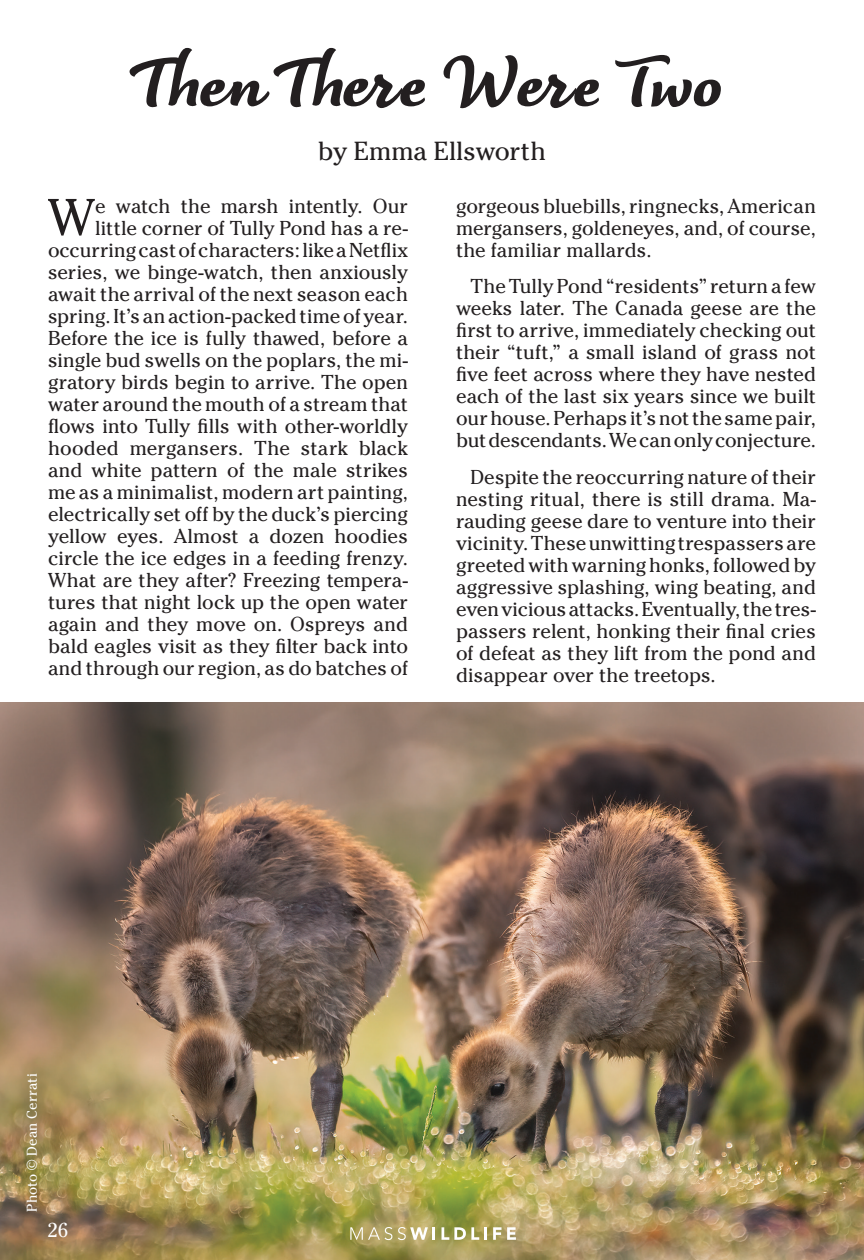
<style>
.page{position:relative;width:864px;height:1260px;background:#fff}
.page>*{position:absolute;margin:0;border:0;box-sizing:border-box;transform-origin:0 0}
.t1{font:900 80px "Dolce";letter-spacing:-.005em;color:#231f20}
.t2{font:51.2px "Cheltenham";color:#231f20}
.t3{font:26px "Cheltenham";letter-spacing:-.005em;color:#231f20}
.t4{font:20px/22px "Cheltenham";color:#231f20;text-align:justify}
.t5{font:20px "Cheltenham";color:#fff}
.t6{font:14px "Cheltenham";letter-spacing:.01em;color:#fff}
</style>
<div class="page">
<img style="left:0;top:702px;width:864px;height:558px">
<svg style="left:350px;top:1227px;width:85px;height:13px"></svg>
<svg style="left:442px;top:1227px;width:45px;height:13px"></svg>
<svg style="left:493px;top:1227px;width:23px;height:13px"></svg>
<h1 class="t1" style="left:142px;top:40px;width:582px">Then There Were Two</h1>
<h3 class="t3" style="left:318px;top:135px;width:230px">by Emma Ellsworth</h3>
<p class="t4" style="left:48px;top:195px;width:362px;text-align:right">e watch the marsh intently. Our<br>little corner of Tully Pond has a re&shy;occurring cast of characters: like a Netflix series, we binge-watch, then anxiously await the arrival of the next season each spring. It’s an action-packed time of year.<br>Before the ice is fully thawed, before a single bud swells on the poplars, the mi&shy;gratory birds begin to arrive. The open water around the mouth of a stream that flows into Tully fills with other-worldly hooded mergansers. The stark black and white pattern of the male strikes me as a minimalist, modern art painting, electrically set off by the duck’s piercing yellow eyes. Almost a dozen hoodies circle the ice edges in a feeding frenzy.<br>What are they after? Freezing tempera&shy;tures that night lock up the open water again and they move on. Ospreys and bald eagles visit as they filter back into and through our region, as do batches of</p>
<p class="t4" style="left:456px;top:195px;width:362px">gorgeous bluebills, ringnecks, American mergansers, goldeneyes, and, of course, the familiar mallards.</p>
<h2 class="t2" style="left:48px;top:187px;width:49px">W</h2>
<p class="t4" style="left:456px;top:276px;width:362px;text-indent:14px">The Tully Pond “residents” return a few weeks later. The Canada geese are the first to arrive, immediately checking out their “tuft,” a small island of grass not five feet across where they have nested each of the last six years since we built our house. Perhaps it’s not the same pair, but descendants. We can only conjecture.</p>
<p class="t4" style="left:456px;top:466px;width:362px;text-indent:14px">Despite the reoccurring nature of their nesting ritual, there is still drama. Ma&shy;rauding geese dare to venture into their vicinity. These unwitting trespassers are greeted with warning honks, followed by aggressive splashing, wing beating, and even vicious attacks. Eventually, the tres&shy;passers relent, honking their final cries of defeat as they lift from the pond and disappear over the treetops.</p>
<p class="t6" style="left:24px;top:1212px;width:140px;rotate:-90deg">Photo © Dean Cerrati</p>
<p class="t5" style="left:48px;top:1218px;width:22px">26</p>
</div>
